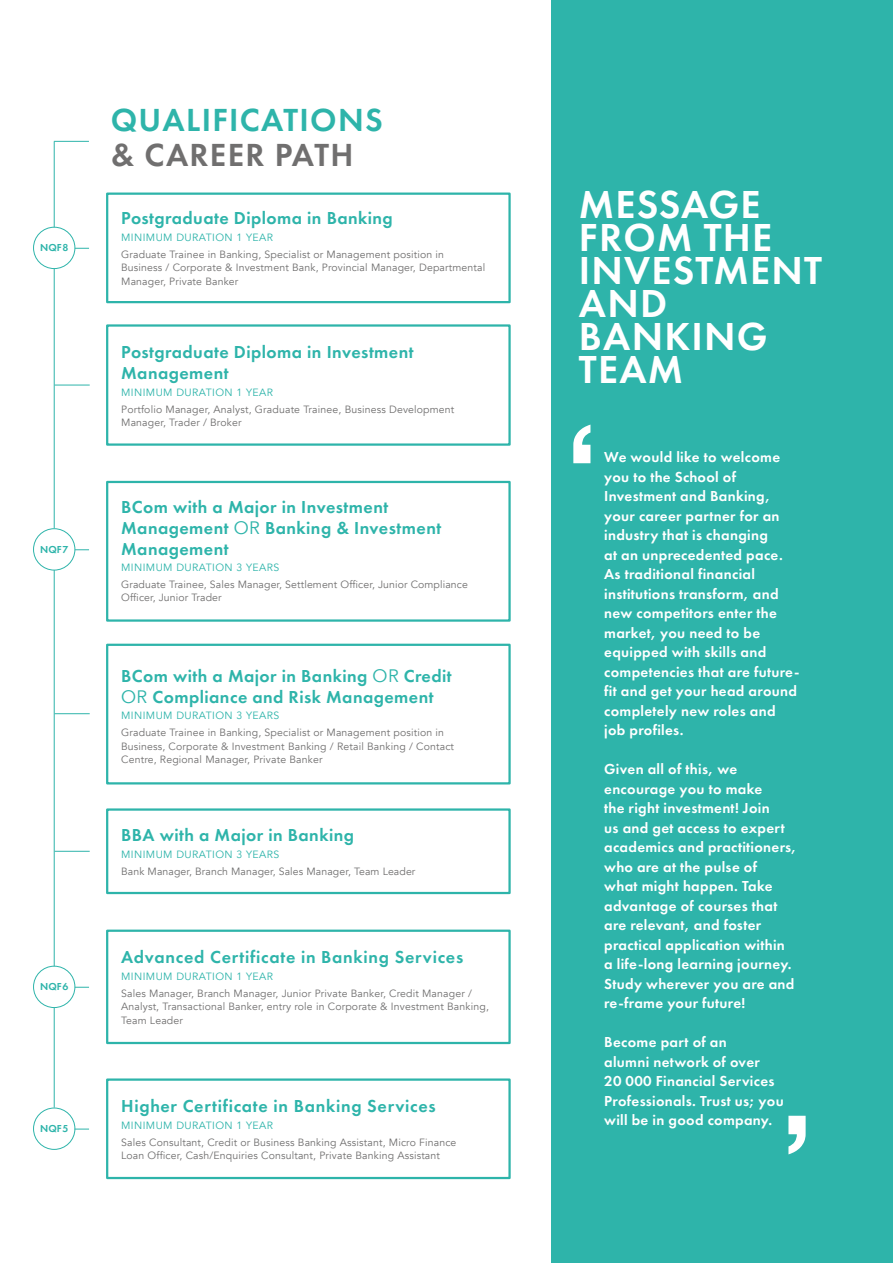
<style>
.page{position:relative;width:893px;height:1263px;background:#fff}
.page>*{position:absolute;margin:0;border:0;box-sizing:border-box;transform-origin:0 0}
.t1{font:600 40.5px/33px "Futura PT";letter-spacing:.03em;color:#fff}
.t2{font:600 33.15px "Futura PT";letter-spacing:.04em;color:#2eb4aa}
.t3{font:600 33.15px "Futura PT";letter-spacing:.04em;color:#706f6f}
.t4{font:600 18px/21px "Futura PT";letter-spacing:.025em;color:#2eb4aa}
.t5{font:600 15px/19.5px "Futura PT";letter-spacing:.02em;color:#fff}
.t6{font:10.5px/13.5px "Avenir";letter-spacing:.015em;color:#706f6f}
.t7{font:10.5px "Avenir";letter-spacing:.04em;color:#2eb4aa}
.t8{font:600 10.5px "Futura PT";letter-spacing:.01em;color:#2eb4aa}
.s1{font-family:"Avenir";font-weight:400}
</style>
<div class="page">
<div style="left:551px;top:0;width:342px;height:1263px;background:#2eb4aa"></div>
<svg style="left:75px;top:1129px;width:14px;height:1px"></svg>
<div style="left:33px;top:1108px;width:42px;height:42px;border:1px solid #2eb4aa;border-radius:50%"></div>
<hr style="left:54px;top:142px;width:1px;height:386px;background:#2eb4aa">
<hr style="left:54px;top:1008px;width:1px;height:100px;background:#2eb4aa">
<hr style="left:54px;top:558px;width:1px;height:414px;background:#2eb4aa">
<hr style="left:54px;top:141px;width:35px;height:1px;background:#2eb4aa">
<hr style="left:55px;top:713px;width:35px;height:1px;background:#2eb4aa">
<hr style="left:55px;top:851px;width:35px;height:1px;background:#2eb4aa">
<svg style="left:573px;top:425px;width:17px;height:38px"></svg>
<svg style="left:788px;top:1116px;width:18px;height:38px"></svg>
<div style="left:106px;top:929px;width:405px;height:115px;border:2px solid #2eb4aa"></div>
<div style="left:106px;top:1078px;width:405px;height:101px;border:2px solid #2eb4aa"></div>
<div style="left:106px;top:481px;width:405px;height:141px;border:2px solid #2eb4aa"></div>
<div style="left:106px;top:644px;width:405px;height:140px;border:2px solid #2eb4aa"></div>
<div style="left:106px;top:808px;width:405px;height:86px;border:2px solid #2eb4aa"></div>
<svg style="left:75px;top:248px;width:14px;height:1px"></svg>
<div style="left:34px;top:227px;width:41px;height:42px;background:#fff;border-radius:50%"></div>
<div style="left:33px;top:227px;width:42px;height:42px;border:1px solid #2eb4aa;border-radius:50%"></div>
<hr style="left:55px;top:385px;width:35px;height:1px;background:#2eb4aa">
<div style="left:106px;top:193px;width:405px;height:110px;border:2px solid #2eb4aa"></div>
<div style="left:106px;top:324px;width:405px;height:122px;border:2px solid #2eb4aa"></div>
<svg style="left:75px;top:549px;width:14px;height:1px"></svg>
<div style="left:34px;top:529px;width:41px;height:41px;background:#fff;border-radius:50%"></div>
<div style="left:33px;top:528px;width:42px;height:42px;border:1px solid #2eb4aa;border-radius:50%"></div>
<svg style="left:75px;top:987px;width:14px;height:1px"></svg>
<div style="left:34px;top:966px;width:41px;height:41px;background:#fff;border-radius:50%"></div>
<div style="left:33px;top:966px;width:42px;height:42px;border:1px solid #2eb4aa;border-radius:50%"></div>
<p class="t8" style="left:40px;top:241px;width:30px">NQF8</p>
<p class="t8" style="left:40px;top:542px;width:30px">NQF7</p>
<p class="t8" style="left:40px;top:980px;width:30px">NQF6</p>
<p class="t8" style="left:40px;top:1122px;width:30px">NQF5</p>
<h2 class="t2" style="left:111px;top:99px;width:274px">QUALIFICATIONS</h2>
<h2 class="t3" style="left:111px;top:134px;width:244px">&amp; CAREER PATH</h2>
<h3 class="t4" style="left:121px;top:207px;width:273px">Postgraduate Diploma in Banking</h3>
<p class="t7" style="left:121px;top:231px;width:153px">MINIMUM DURATION 1 YEAR</p>
<p class="t6" style="left:121px;top:247px;width:366px">Graduate Trainee in Banking, Specialist or Management position in<br>Business / Corporate &amp; Investment Bank, Provincial Manager, Departmental<br>Manager, Private Banker</p>
<h3 class="t4" style="left:121px;top:341px;width:294px">Postgraduate Diploma in Investment<br>Management</h3>
<p class="t7" style="left:121px;top:386px;width:153px">MINIMUM DURATION 1 YEAR</p>
<p class="t6" style="left:121px;top:402px;width:335px">Portfolio Manager, Analyst, Graduate Trainee, Business Development<br>Manager, Trader / Broker</p>
<h3 class="t4" style="left:121px;top:496px;width:322px">BCom with a Major in Investment<br>Management <span class="s1">OR</span> Banking &amp; Investment<br>Management</h3>
<p class="t7" style="left:121px;top:561px;width:160px">MINIMUM DURATION 3 YEARS</p>
<p class="t6" style="left:121px;top:578px;width:348px">Graduate Trainee, Sales Manager, Settlement Officer, Junior Compliance<br>Officer, Junior Trader</p>
<h3 class="t4" style="left:121px;top:665px;width:332px">BCom with a Major in Banking <span class="s1">OR</span> Credit<br><span class="s1">OR</span> Compliance and Risk Management</h3>
<p class="t7" style="left:121px;top:709px;width:160px">MINIMUM DURATION 3 YEARS</p>
<p class="t6" style="left:121px;top:726px;width:334px">Graduate Trainee in Banking, Specialist or Management position in<br>Business, Corporate &amp; Investment Banking / Retail Banking / Contact<br>Centre, Regional Manager, Private Banker</p>
<h3 class="t4" style="left:121px;top:824px;width:234px">BBA with a Major in Banking</h3>
<p class="t7" style="left:121px;top:848px;width:160px">MINIMUM DURATION 3 YEARS</p>
<p class="t6" style="left:121px;top:864px;width:296px">Bank Manager, Branch Manager, Sales Manager, Team Leader</p>
<h3 class="t4" style="left:121px;top:947px;width:344px">Advanced Certificate in Banking Services</h3>
<p class="t7" style="left:121px;top:970px;width:153px">MINIMUM DURATION 1 YEAR</p>
<p class="t6" style="left:121px;top:986px;width:369px">Sales Manager, Branch Manager, Junior Private Banker, Credit Manager /<br>Analyst, Transactional Banker, entry role in Corporate &amp; Investment Banking,<br>Team Leader</p>
<h3 class="t4" style="left:121px;top:1095px;width:316px">Higher Certificate in Banking Services</h3>
<p class="t7" style="left:121px;top:1119px;width:153px">MINIMUM DURATION 1 YEAR</p>
<p class="t6" style="left:121px;top:1135px;width:337px">Sales Consultant, Credit or Business Banking Assistant, Micro Finance<br>Loan Officer, Cash/Enquiries Consultant, Private Banking Assistant</p>
<h1 class="t1" style="left:579px;top:187px;width:245px">MESSAGE<br>FROM THE<br>INVESTMENT<br>AND<br>BANKING<br>TEAM</h1>
<p class="t5" style="left:604px;top:447px;width:197px">We would like to welcome you to the School of<br>Investment and Banking, your career partner for an industry that is changing<br>at an unprecedented pace.<br>As traditional financial institutions transform, and new competitors enter the market, you need to be equipped with skills and competencies that are future&shy;fit and get your head around completely new roles and job profiles.</p>
<p class="t5" style="left:604px;top:759px;width:194px">Given all of this, we encourage you to make<br>the right investment! Join<br>us and get access to expert academics and practitioners, who are at the pulse of<br>what might happen. Take advantage of courses that are relevant, and foster practical application within a life-long learning journey.<br>Study wherever you are and re-frame your future!</p>
<h3 class="t5" style="left:604px;top:1032px;width:181px">Become part of an<br>alumni network of over<br>20 000 Financial Services<br>Professionals. Trust us; you will be in good company.</h3>
</div>
